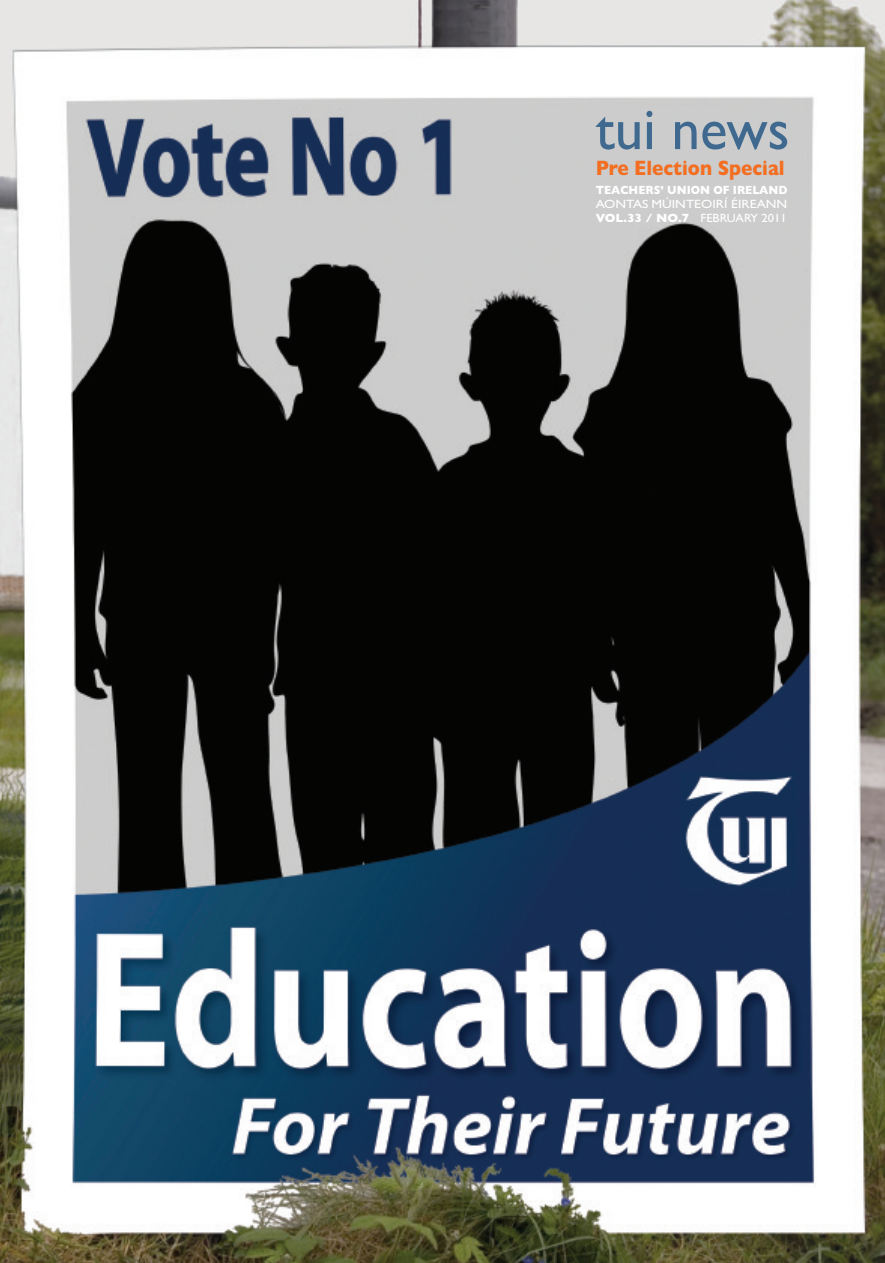
<style>
.page{position:relative;width:885px;height:1263px;background:#fff}
.page>*{position:absolute;margin:0;border:0;box-sizing:border-box;transform-origin:0 0}
.t1{font:60px "Gill Sans";color:#3f698f;scale:.95 1}
.t2{font:700 21px "Gill Sans";color:#f36e21;scale:.9 1}
.t3{font:12px/14.4px "Gill Sans";color:#fff;scale:1.14 1}
.t4{font:700 12px "Gill Sans";color:#fff;scale:.92 1}
.s1{font-weight:700}
</style>
<div class="page">
<img style="left:0;top:0;width:884px;height:1263px">
<h1 class="t1" style="left:595px;top:93px;width:205px">tui news</h1>
<h2 class="t2" style="left:595px;top:155px;width:211px">Pre Election Special</h2>
<p class="t4" style="left:595px;top:182px;width:210px">TEACHERS’ UNION OF IRELAND</p>
<p class="t3" style="left:595px;top:197px;width:169px">AONTAS MÚINTEOIRÍ ÉIREANN<br><span class="s1">VOL.33 / NO.7</span> FEBRUARY 2011</p>
</div>
